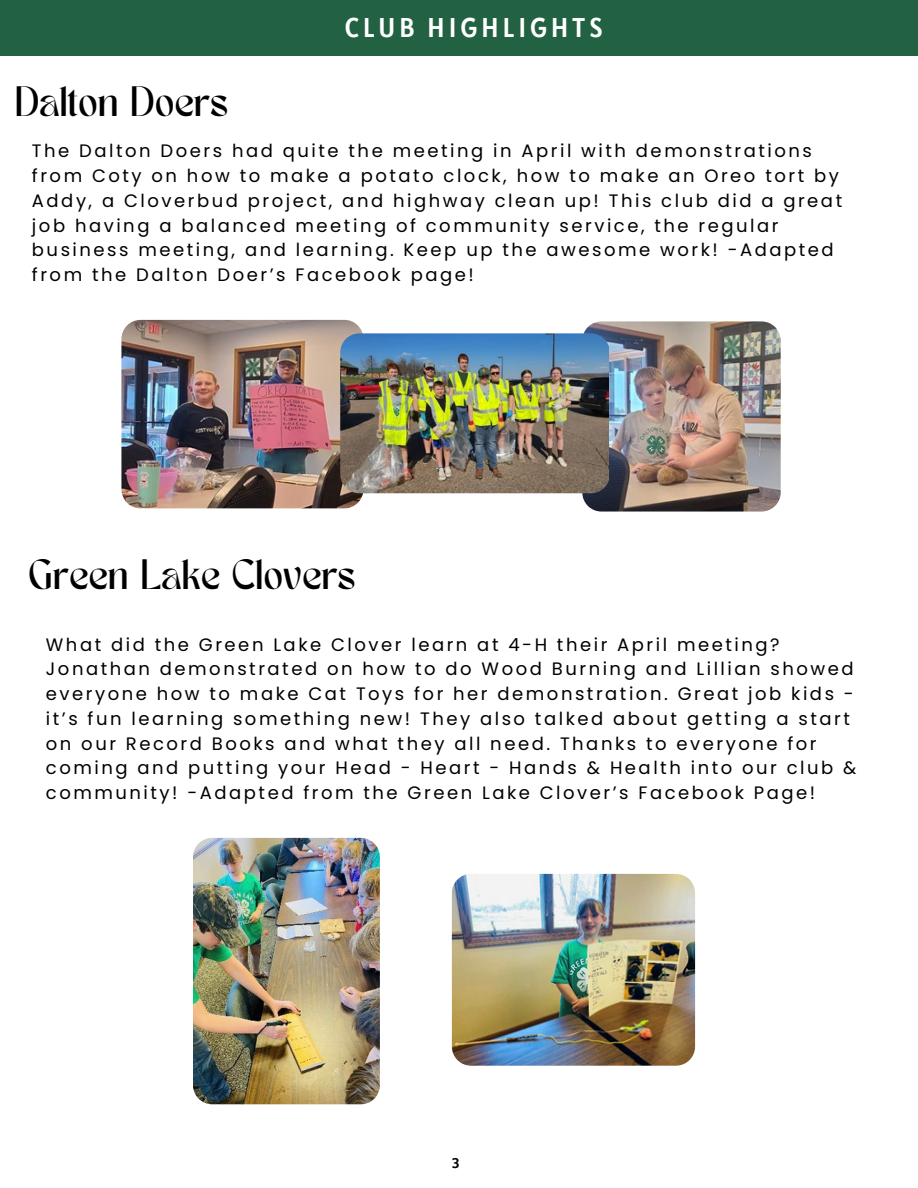
<style>
.page{position:relative;width:918px;height:1188px;background:#fff}
.page>*{position:absolute;margin:0;border:0;box-sizing:border-box;transform-origin:0 0}
.t1{font:29.7px "TANMERINGUE";color:#000}
.t2{font:27px "Alatsi";letter-spacing:.14em;color:#fff}
.t3{font:18px/24.8px "Poppins";letter-spacing:.14em;color:#000}
.t4{font:13.95px "Alatsi";color:#000}
</style>
<div class="page">
<div style="left:0;top:0;width:918px;height:56px;background:#226243"></div>
<img style="left:121px;top:320px;width:242px;height:188px;border-radius:19px">
<img style="left:582px;top:321px;width:199px;height:191px">
<img style="left:340px;top:333px;width:269px;height:160px;border-radius:19px">
<img style="left:452px;top:874px;width:243px;height:192px;border-radius:19px">
<img style="left:193px;top:838px;width:187px;height:266px">
<p class="t1" style="left:15px;top:86px;width:214px">Dalton Doers</p>
<h2 class="t2" style="left:345px;top:10px;width:260px">CLUB HIGHLIGHTS</h2>
<h1 class="t3" style="left:32px;top:139px;width:812px">The Dalton Doers had quite the meeting in April with demonstrations from Coty on how to make a potato clock, how to make an Oreo tort by Addy, a Cloverbud project, and highway clean up! This club did a great job having a balanced meeting of community service, the regular business meeting, and learning. Keep up the awesome work! -Adapted from the Dalton Doer’s Facebook page!</h1>
<p class="t1" style="left:28px;top:559px;width:328px">Green Lake Clovers</p>
<p class="t3" style="left:46px;top:632px;width:812px">What did the Green Lake Clover learn at 4-H their April meeting?<br>Jonathan demonstrated on how to do Wood Burning and Lillian showed everyone how to make Cat Toys for her demonstration. Great job kids - it’s fun learning something new! They also talked about getting a start on our Record Books and what they all need. Thanks to everyone for coming and putting your Head - Heart - Hands &amp; Health into our club &amp; community! -Adapted from the Green Lake Clover’s Facebook Page!</p>
<p class="t4" style="left:452px;top:1154px;width:9px">3</p>
</div>
